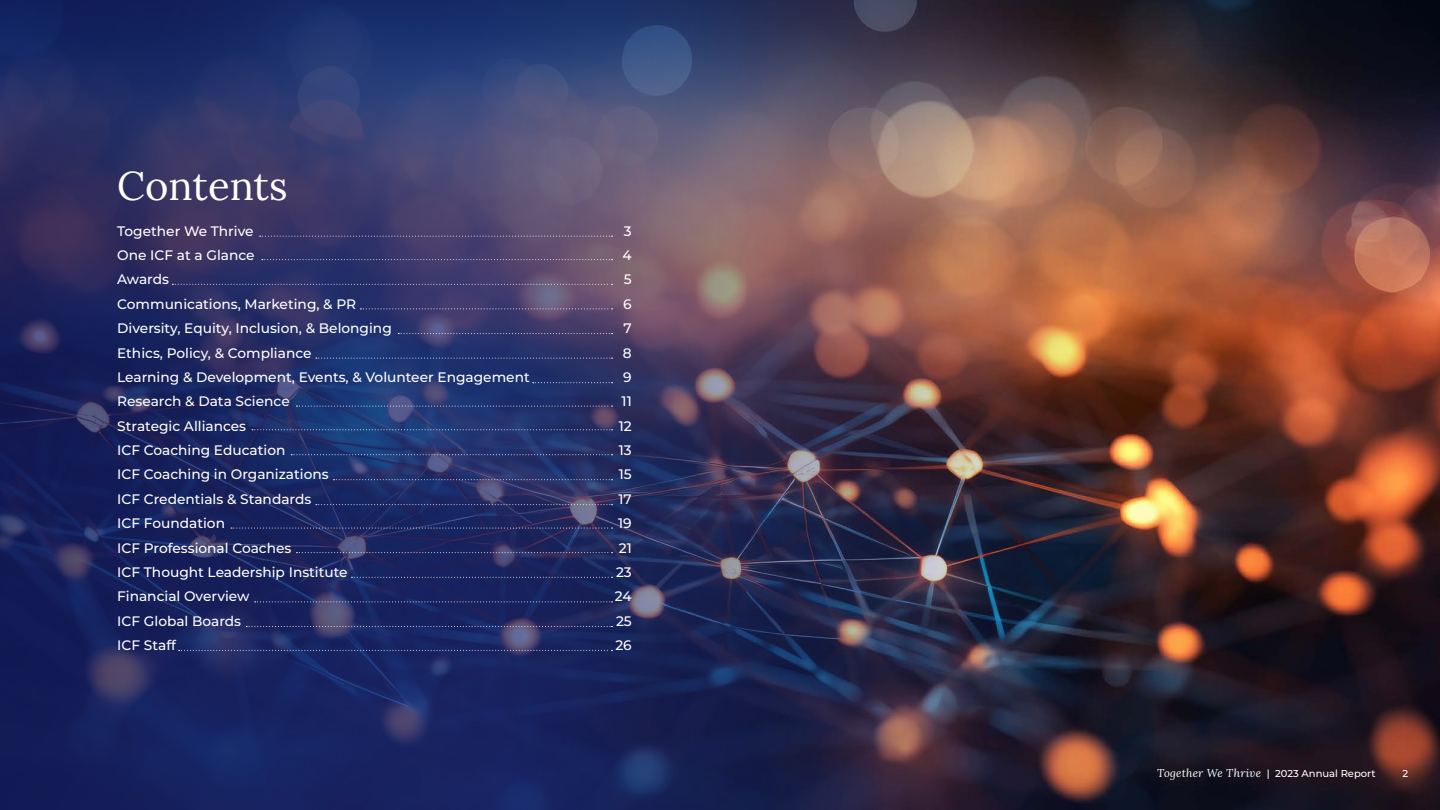
<style>
.page{position:relative;width:1440px;height:810px;background:#fff}
.page>*{position:absolute;margin:0;border:0;box-sizing:border-box;transform-origin:0 0}
.t1{font:40px "Lora";color:#fff}
.Body_Text{font:500 13.75px "Montserrat";color:#fff}
.t2{font:500 10px "Montserrat";color:#fff}
.s1{font-family:"Lora";font-weight:400;font-style:italic;font-size:11.25px}
</style>
<div class="page">
<img style="left:0;top:0;width:1440px;height:810px">
<svg style="left:316px;top:358px;width:297px;height:1px"></svg>
<svg style="left:262px;top:259px;width:351px;height:1px"></svg>
<svg style="left:260px;top:236px;width:353px;height:1px"></svg>
<svg style="left:172px;top:284px;width:441px;height:1px"></svg>
<svg style="left:360px;top:308px;width:253px;height:1px"></svg>
<svg style="left:398px;top:333px;width:215px;height:1px"></svg>
<svg style="left:533px;top:382px;width:80px;height:1px"></svg>
<svg style="left:297px;top:406px;width:316px;height:1px"></svg>
<svg style="left:252px;top:429px;width:361px;height:1px"></svg>
<svg style="left:291px;top:454px;width:322px;height:1px"></svg>
<svg style="left:333px;top:479px;width:280px;height:1px"></svg>
<svg style="left:316px;top:504px;width:297px;height:1px"></svg>
<svg style="left:231px;top:528px;width:382px;height:1px"></svg>
<svg style="left:297px;top:552px;width:316px;height:1px"></svg>
<svg style="left:351px;top:577px;width:262px;height:1px"></svg>
<svg style="left:255px;top:601px;width:358px;height:1px"></svg>
<svg style="left:246px;top:626px;width:367px;height:1px"></svg>
<svg style="left:179px;top:650px;width:434px;height:1px"></svg>
<h2 class="t1" style="left:117px;top:156px;width:172px">Contents</h2>
<p class="Body_Text" style="left:117px;top:221px;width:138px">Together We Thrive</p>
<p class="Body_Text" style="left:624px;top:221px;width:9px">3</p>
<p class="Body_Text" style="left:117px;top:246px;width:139px">One ICF at a Glance</p>
<p class="Body_Text" style="left:623px;top:246px;width:11px">4</p>
<p class="Body_Text" style="left:117px;top:270px;width:53px">Awards</p>
<p class="Body_Text" style="left:624px;top:270px;width:9px">5</p>
<p class="Body_Text" style="left:117px;top:294px;width:240px">Communications, Marketing, &amp; PR</p>
<p class="Body_Text" style="left:623px;top:294px;width:10px">6</p>
<p class="Body_Text" style="left:117px;top:319px;width:276px">Diversity, Equity, Inclusion, &amp; Belonging</p>
<p class="Body_Text" style="left:624px;top:319px;width:10px">7</p>
<p class="Body_Text" style="left:117px;top:343px;width:196px">Ethics, Policy, &amp; Compliance</p>
<p class="Body_Text" style="left:623px;top:343px;width:10px">8</p>
<p class="Body_Text" style="left:117px;top:368px;width:414px">Learning &amp; Development, Events, &amp; Volunteer Engagement</p>
<p class="Body_Text" style="left:623px;top:368px;width:10px">9</p>
<p class="Body_Text" style="left:117px;top:392px;width:174px">Research &amp; Data Science</p>
<p class="Body_Text" style="left:622px;top:392px;width:12px">11</p>
<p class="Body_Text" style="left:117px;top:416px;width:130px">Strategic Alliances</p>
<p class="Body_Text" style="left:619px;top:416px;width:14px">12</p>
<p class="Body_Text" style="left:117px;top:441px;width:170px">ICF Coaching Education</p>
<p class="Body_Text" style="left:619px;top:441px;width:14px">13</p>
<p class="Body_Text" style="left:117px;top:465px;width:213px">ICF Coaching in Organizations</p>
<p class="Body_Text" style="left:619px;top:465px;width:14px">15</p>
<p class="Body_Text" style="left:117px;top:489px;width:196px">ICF Credentials &amp; Standards</p>
<p class="Body_Text" style="left:618px;top:489px;width:15px">17</p>
<p class="Body_Text" style="left:117px;top:514px;width:109px">ICF Foundation</p>
<p class="Body_Text" style="left:618px;top:514px;width:15px">19</p>
<p class="Body_Text" style="left:117px;top:538px;width:176px">ICF Professional Coaches</p>
<p class="Body_Text" style="left:619px;top:538px;width:14px">21</p>
<p class="Body_Text" style="left:117px;top:563px;width:232px">ICF Thought Leadership Institute</p>
<p class="Body_Text" style="left:616px;top:563px;width:17px">23</p>
<p class="Body_Text" style="left:117px;top:587px;width:134px">Financial Overview</p>
<p class="Body_Text" style="left:615px;top:587px;width:18px">24</p>
<p class="Body_Text" style="left:117px;top:611px;width:125px">ICF Global Boards</p>
<p class="Body_Text" style="left:616px;top:611px;width:17px">25</p>
<p class="Body_Text" style="left:117px;top:636px;width:60px">ICF Staff</p>
<p class="Body_Text" style="left:615px;top:636px;width:18px">26</p>
<p class="t2" style="left:1157px;top:766px;width:220px"><span class="s1">Together We Thrive</span> | 2023 Annual Report</p>
<p class="t2" style="left:1403px;top:766px;width:7px">2</p>
</div>
